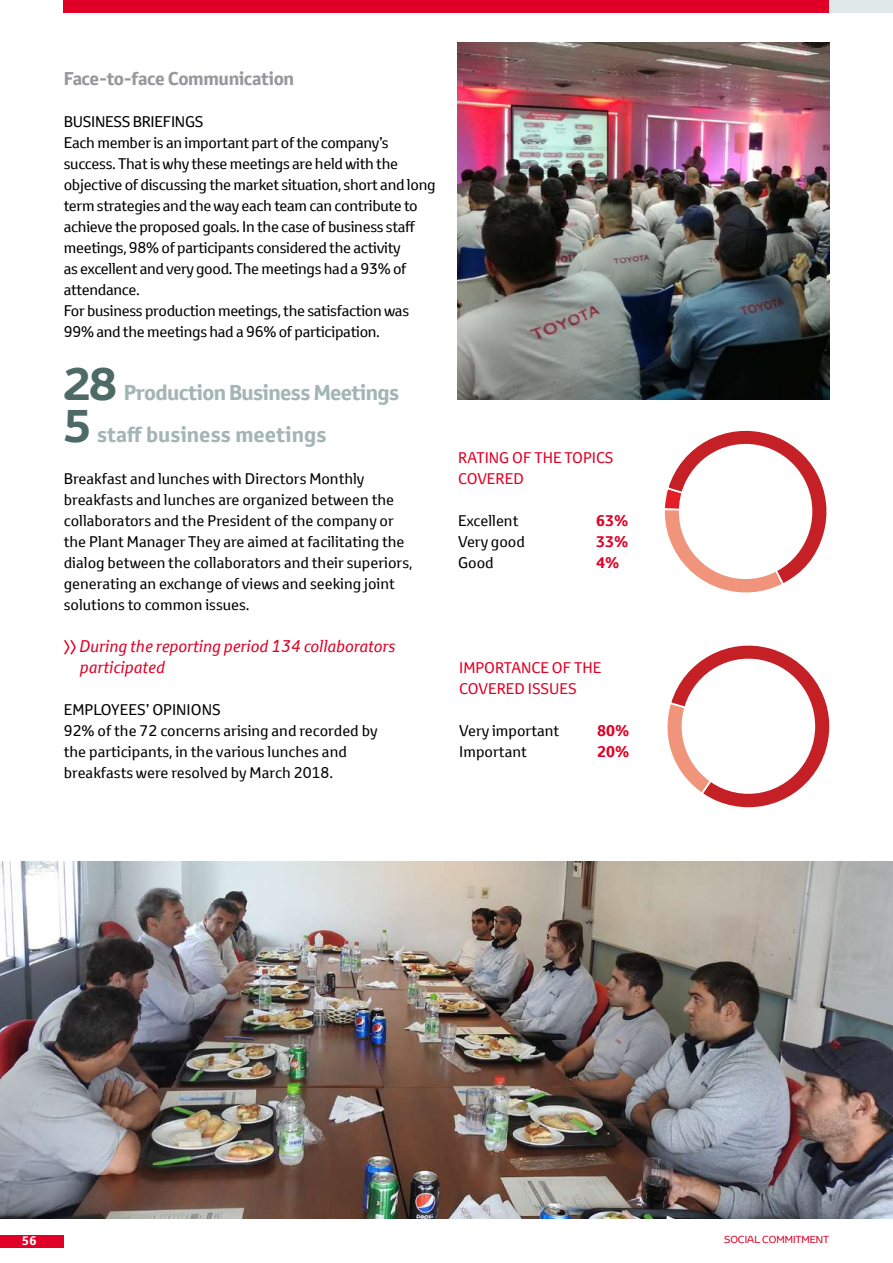
<style>
.page{position:relative;width:893px;height:1263px;background:#fff}
.page>*{position:absolute;margin:0;border:0;box-sizing:border-box;transform-origin:0 0}
.t1{font:700 45px "Toyota Display";color:#4d6a67}
.t2{font:700 21px "Toyota Text";letter-spacing:-.02em;color:#a4b6b4}
.t3{font:700 21px "Toyota Text";color:#a4b6b4}
.t4{font:700 18px "Toyota Text";letter-spacing:-.02em;color:#98989c}
.t5{font:italic 16.5px/21px "Toyota Text";color:#e00027}
.t6{font:15px/21px "Toyota Text";color:#000}
.t7{font:15px/21px "Toyota Text";letter-spacing:-.02em;color:#000}
.t8{font:15px/21px "Toyota Text";color:#e00027}
.t9{font:700 15px "Toyota Text";color:#e00027}
.t10{font:700 12px "Toyota Text";color:#fff}
.t11{font:9.9px "Toyota Display";color:#e00027}
.s1{font-family:"Toyota Display";font-size:45px;color:#4d6a67}
.s2{font-family:"Toyota Display";font-style:normal}
</style>
<div class="page">
<div style="left:827px;top:0;width:66px;height:13px;background:#e1e9e8"></div>
<div style="left:0;top:1235px;width:64px;height:13px;background:#e00027"></div>
<div style="left:64px;top:0;width:765px;height:13px;background:#e00027"></div>
<img style="left:457px;top:43px;width:372px;height:357px">
<img style="left:0;top:861px;width:893px;height:358px">
<svg style="left:664px;top:430px;width:163px;height:163px"></svg>
<div style="left:679px;top:444px;width:133px;height:135px;background:#fff;border-radius:50%"></div>
<svg style="left:667px;top:645px;width:163px;height:163px"></svg>
<div style="left:682px;top:659px;width:133px;height:135px;background:#fff;border-radius:50%"></div>
<p class="t4" style="left:64px;top:67px;width:232px">Face-to-face Communication</p>
<p class="t7" style="left:64px;top:111px;width:373px">BUSINESS BRIEFINGS<br>Each member is an important part of the company’s success. That is why these meetings are held with the objective of discussing the market situation, short and long term strategies and the way each team can contribute to achieve the proposed goals. In the case of business staff meetings, 98% of participants considered the activity<br>as excellent and very good. The meetings had a 93% of attendance.<br>For business production meetings, the satisfaction was 99% and the meetings had a 96% of participation.</p>
<h2 class="t2" style="left:64px;top:379px;width:337px"><span class="s1">28</span> Production Business Meetings</h2>
<h1 class="t1" style="left:64px;top:395px;width:29px">5</h1>
<h2 class="t3" style="left:97px;top:421px;width:231px">staff business meetings</h2>
<p class="t6" style="left:64px;top:468px;width:350px">Breakfast and lunches with Directors Monthly breakfasts and lunches are organized between the collaborators and the President of the company or the Plant Manager They are aimed at facilitating the dialog between the collaborators and their superiors, generating an exchange of views and seeking joint solutions to common issues.</p>
<p class="t5" style="left:80px;top:635px;width:317px;text-indent:-16px"><span class="s2">))</span> During the reporting period 134 collaborators participated</p>
<p class="t6" style="left:64px;top:699px;width:315px">EMPLOYEES’ OPINIONS<br>92% of the 72 concerns arising and recorded by the participants, in the various lunches and breakfasts were resolved by March 2018.</p>
<p class="t8" style="left:458px;top:447px;width:157px">RATING OF THE TOPICS<br>COVERED</p>
<p class="t6" style="left:458px;top:510px;width:62px">Excellent</p>
<p class="t9" style="left:596px;top:511px;width:34px">63%</p>
<p class="t6" style="left:458px;top:531px;width:68px">Very good</p>
<p class="t9" style="left:596px;top:532px;width:34px">33%</p>
<p class="t7" style="left:458px;top:552px;width:37px">Good</p>
<p class="t9" style="left:596px;top:553px;width:25px">4%</p>
<p class="t8" style="left:459px;top:657px;width:144px">IMPORTANCE OF THE<br>COVERED ISSUES</p>
<p class="t6" style="left:459px;top:720px;width:101px">Very important</p>
<p class="t9" style="left:597px;top:721px;width:34px">80%</p>
<p class="t6" style="left:459px;top:741px;width:69px">Important</p>
<p class="t9" style="left:597px;top:742px;width:34px">20%</p>
<p class="t10" style="left:22px;top:1233px;width:16px">56</p>
<p class="t11" style="left:724px;top:1233px;width:107px">SOCIAL COMMITMENT</p>
</div>
